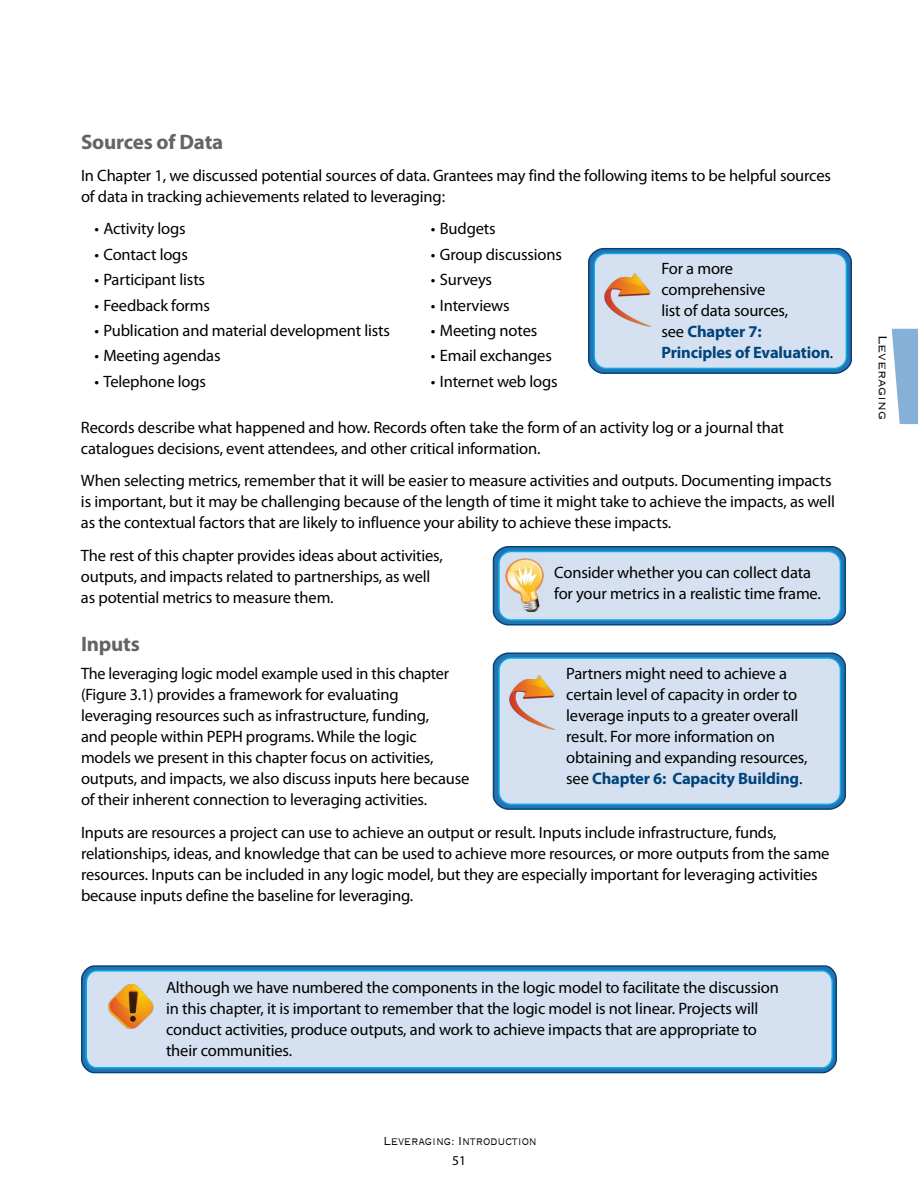
<style>
.page{position:relative;width:918px;height:1188px;background:#fff}
.page>*{position:absolute;margin:0;border:0;box-sizing:border-box;transform-origin:0 0}
.t1{font:700 21px "Myriad Pro";letter-spacing:-.01em;color:#636466}
.t2{font:16.5px/21px "Myriad Pro";letter-spacing:-.01em;color:#000}
.t3{font:300 15px "Copperplate";letter-spacing:-.01em;color:#000;scale:.8 1}
.t4{font:300 15px "Copperplate";letter-spacing:-.01em;color:#000}
.t5{font:13.5px "Myriad Pro";color:#000}
.s1{font-weight:700;color:#00447c}
</style>
<div class="page">
<svg style="left:892px;top:329px;width:26px;height:95px;background:#96bcdd"></svg>
<svg style="left:588px;top:247px;width:264px;height:127px;background:#3477ab"></svg>
<div style="left:594px;top:253px;width:252px;height:115px;background:#d5e1f0;border-radius:12px"></div>
<div style="left:593px;top:253px;width:254px;height:116px;border:2px solid #00aeef;border-radius:12px"></div>
<img style="left:604px;top:273px;width:47px;height:54px">
<svg style="left:492px;top:652px;width:354px;height:158px;background:#3374a9"></svg>
<div style="left:499px;top:658px;width:341px;height:146px;background:#d5e1f0;border-radius:12px"></div>
<div style="left:498px;top:657px;width:343px;height:148px;border:2px solid #00aeef;border-radius:12px"></div>
<svg style="left:492px;top:546px;width:354px;height:80px;background:#3174a9"></svg>
<div style="left:499px;top:551px;width:341px;height:69px;background:#d5e1f0;border-radius:12px"></div>
<div style="left:498px;top:551px;width:343px;height:70px;border:2px solid #00aeef;border-radius:12px"></div>
<img style="left:505px;top:559px;width:39px;height:53px">
<img style="left:509px;top:676px;width:46px;height:53px">
<svg style="left:81px;top:965px;width:756px;height:109px;background:#3674a7"></svg>
<div style="left:85px;top:969px;width:749px;height:100px;background:#d5e1f0"></div>
<img style="left:108px;top:985px;width:45px;height:45px">
<h3 class="t1" style="left:81px;top:128px;width:144px">Sources of Data</h3>
<p class="t2" style="left:81px;top:165px;width:752px">In Chapter 1, we discussed potential sources of data. Grantees may find the following items to be helpful sources of data in tracking achievements related to leveraging:</p>
<p class="t2" style="left:94px;top:218px;width:93px">• Activity logs</p>
<p class="t2" style="left:431px;top:218px;width:66px">• Budgets</p>
<p class="t2" style="left:94px;top:243px;width:95px">• Contact logs</p>
<p class="t2" style="left:431px;top:243px;width:133px">• Group discussions</p>
<p class="t2" style="left:94px;top:269px;width:112px">• Participant lists</p>
<p class="t2" style="left:431px;top:269px;width:63px">• Surveys</p>
<p class="t2" style="left:94px;top:294px;width:117px">• Feedback forms</p>
<p class="t2" style="left:431px;top:294px;width:80px">• Interviews</p>
<p class="t2" style="left:94px;top:320px;width:297px">• Publication and material development lists</p>
<p class="t2" style="left:431px;top:320px;width:108px">• Meeting notes</p>
<p class="t2" style="left:94px;top:345px;width:128px">• Meeting agendas</p>
<p class="t2" style="left:431px;top:345px;width:123px">• Email exchanges</p>
<p class="t2" style="left:661px;top:258px;width:173px">For a more comprehensive<br>list of data sources,<br>see <span class="s1">Chapter 7:<br>Principles of Evaluation</span>.</p>
<p class="t2" style="left:94px;top:370px;width:113px">• Telephone logs</p>
<p class="t2" style="left:431px;top:370px;width:128px">• Internet web logs</p>
<p class="t2" style="left:81px;top:416px;width:704px">Records describe what happened and how. Records often take the form of an activity log or a journal that catalogues decisions, event attendees, and other critical information.</p>
<p class="t2" style="left:81px;top:470px;width:756px">When selecting metrics, remember that it will be easier to measure activities and outputs. Documenting impacts is important, but it may be challenging because of the length of time it might take to achieve the impacts, as well as the contextual factors that are likely to influence your ability to achieve these impacts.</p>
<p class="t2" style="left:81px;top:545px;width:363px">The rest of this chapter provides ideas about activities, outputs, and impacts related to partnerships, as well as potential metrics to measure them.</p>
<h3 class="t1" style="left:81px;top:630px;width:60px">Inputs</h3>
<p class="t2" style="left:81px;top:663px;width:390px">The leveraging logic model example used in this chapter (Figure 3.1) provides a framework for evaluating leveraging resources such as infrastructure, funding,<br>and people within PEPH programs. While the logic models we present in this chapter focus on activities, outputs, and impacts, we also discuss inputs here because of their inherent connection to leveraging activities.</p>
<p class="t2" style="left:566px;top:662px;width:243px">Partners might need to achieve a certain level of capacity in order to leverage inputs to a greater overall result. For more information on obtaining and expanding resources, see <span class="s1">Chapter 6: Capacity Building</span>.</p>
<p class="t2" style="left:554px;top:562px;width:268px">Consider whether you can collect data for your metrics in a realistic time frame.</p>
<p class="t2" style="left:81px;top:822px;width:750px">Inputs are resources a project can use to achieve an output or result. Inputs include infrastructure, funds, relationships, ideas, and knowledge that can be used to achieve more resources, or more outputs from the same resources. Inputs can be included in any logic model, but they are especially important for leveraging activities because inputs define the baseline for leveraging.</p>
<p class="t2" style="left:166px;top:977px;width:614px">Although we have numbered the components in the logic model to facilitate the discussion in this chapter, it is important to remember that the logic model is not linear. Projects will conduct activities, produce outputs, and work to achieve impacts that are appropriate to their communities.</p>
<p class="t3" style="left:384px;top:1132px;width:193px">Leveraging: Introduction</p>
<p class="t5" style="left:452px;top:1153px;width:15px">51</p>
<p class="t4" style="left:893px;top:335px;width:86px;rotate:90deg">Leveraging</p>
</div>
